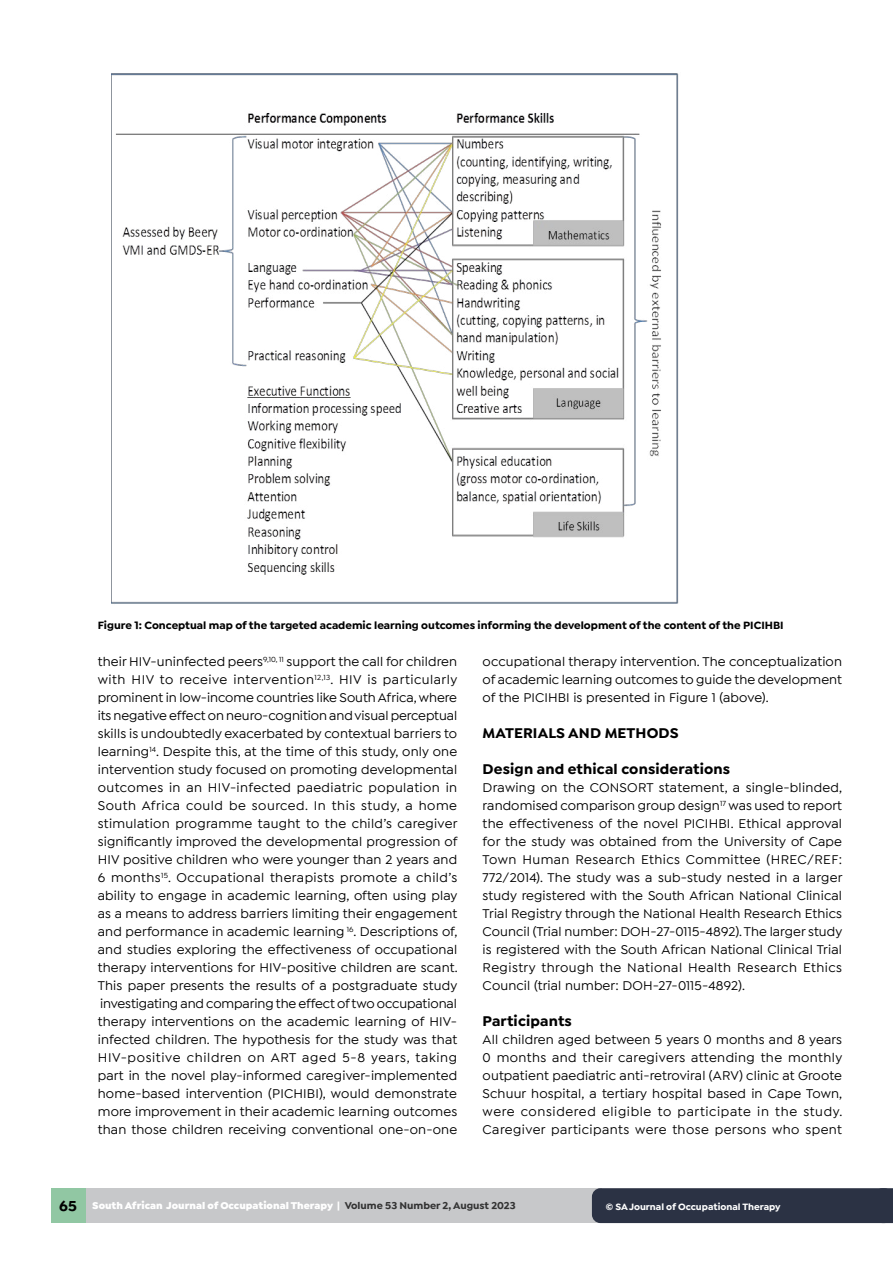
<style>
.page{position:relative;width:893px;height:1263px;background:#fff}
.page>*{position:absolute;margin:0;border:0;box-sizing:border-box;transform-origin:0 0}
.t1{font:700 15px "Isidora Sans";letter-spacing:.01em;color:#000}
.t2{font:500 13.5px/18px "Isidora Sans";letter-spacing:.01em;color:#000;text-align:justify}
.t3{font:700 11.25px "Isidora Sans";color:#000}
.t4{font:900 10.5px "Isidora Sans";color:#fff}
.t5{font:700 9.75px "Isidora Sans";color:#fff}
.s1{font-weight:700;font-size:15px;color:#000}
.s2{font-weight:700;color:#333}
</style>
<div class="page">
<div style="left:51px;top:1188px;width:551px;height:35px;background:#c7c8ca"></div>
<div style="left:592px;top:1188px;width:301px;height:35px;background:#2b3244;border-radius:9px"></div>
<svg style="left:874px;top:1188px;width:19px;height:35px"></svg>
<div style="left:51px;top:1188px;width:34px;height:35px;background:#91c7a3"></div>
<img style="left:112px;top:73px;width:567px;height:531px">
<p class="t3" style="left:98px;top:618px;width:687px">Figure 1: Conceptual map of the targeted academic learning outcomes informing the development of the content of the PICIHBI</p>
<p class="t2" style="left:98px;top:653px;width:361px">their HIV-uninfected peers<sup>9,10,</sup> <sup>11</sup> support the call for children with HIV to receive intervention<sup>12,13</sup>. HIV is particularly prominent in low-income countries like South Africa, where its negative effect on neuro-cognition and visual perceptual skills is undoubtedly exacerbated by contextual barriers to learning<sup>14</sup>. Despite this, at the time of this study, only one intervention study focused on promoting developmental outcomes in an HIV-infected paediatric population in South Africa could be sourced. In this study, a home stimulation programme taught to the child’s caregiver significantly improved the developmental progression of HIV positive children who were younger than 2 years and 6 months<sup>15</sup>. Occupational therapists promote a child’s ability to engage in academic learning, often using play as a means to address barriers limiting their engagement and performance in academic learning <sup>16</sup>. Descriptions of, and studies exploring the effectiveness of occupational therapy interventions for HIV-positive children are scant.<br>This paper presents the results of a postgraduate study investigating and comparing the effect of two occupational therapy interventions on the academic learning of HIV&shy;infected children. The hypothesis for the study was that HIV-positive children on ART aged 5-8 years, taking part in the novel play-informed caregiver-implemented home-based intervention (PICHIBI), would demonstrate more improvement in their academic learning outcomes than those children receiving conventional one-on-one</p>
<p class="t2" style="left:483px;top:653px;width:361px">occupational therapy intervention. The conceptualization of academic learning outcomes to guide the development of the PICIHBI is presented in Figure 1 (above).</p>
<p class="t1" style="left:483px;top:724px;width:198px">MATERIALS AND METHODS</p>
<p class="t1" style="left:483px;top:760px;width:249px">Design and ethical considerations</p>
<p class="t2" style="left:483px;top:779px;width:361px">Drawing on the CONSORT statement, a single-blinded, randomised comparison group design<sup>17</sup> was used to report the effectiveness of the novel PICIHBI. Ethical approval for the study was obtained from the University of Cape Town Human Research Ethics Committee (HREC/REF:<br>772/2014). The study was a sub-study nested in a larger study registered with the South African National Clinical Trial Registry through the National Health Research Ethics Council (Trial number: DOH-27-0115-4892). The larger study is registered with the South African National Clinical Trial Registry through the National Health Research Ethics Council (trial number: DOH-27-0115-4892).</p>
<p class="t1" style="left:483px;top:1012px;width:91px">Participants</p>
<p class="t2" style="left:483px;top:1031px;width:361px">All children aged between 5 years 0 months and 8 years 0 months and their caregivers attending the monthly outpatient paediatric anti-retroviral (ARV) clinic at Groote Schuur hospital, a tertiary hospital based in Cape Town, were considered eligible to participate in the study.<br>Caregiver participants were those persons who spent</p>
<p class="t4" style="left:59px;top:1199px;width:458px"><span class="s1">65</span> South African Journal of Occupational Therapy | <span class="s2">Volume 53 Number 2, August 2023</span></p>
<p class="t5" style="left:606px;top:1201px;width:176px">© SA Journal of Occupational Therapy</p>
</div>
